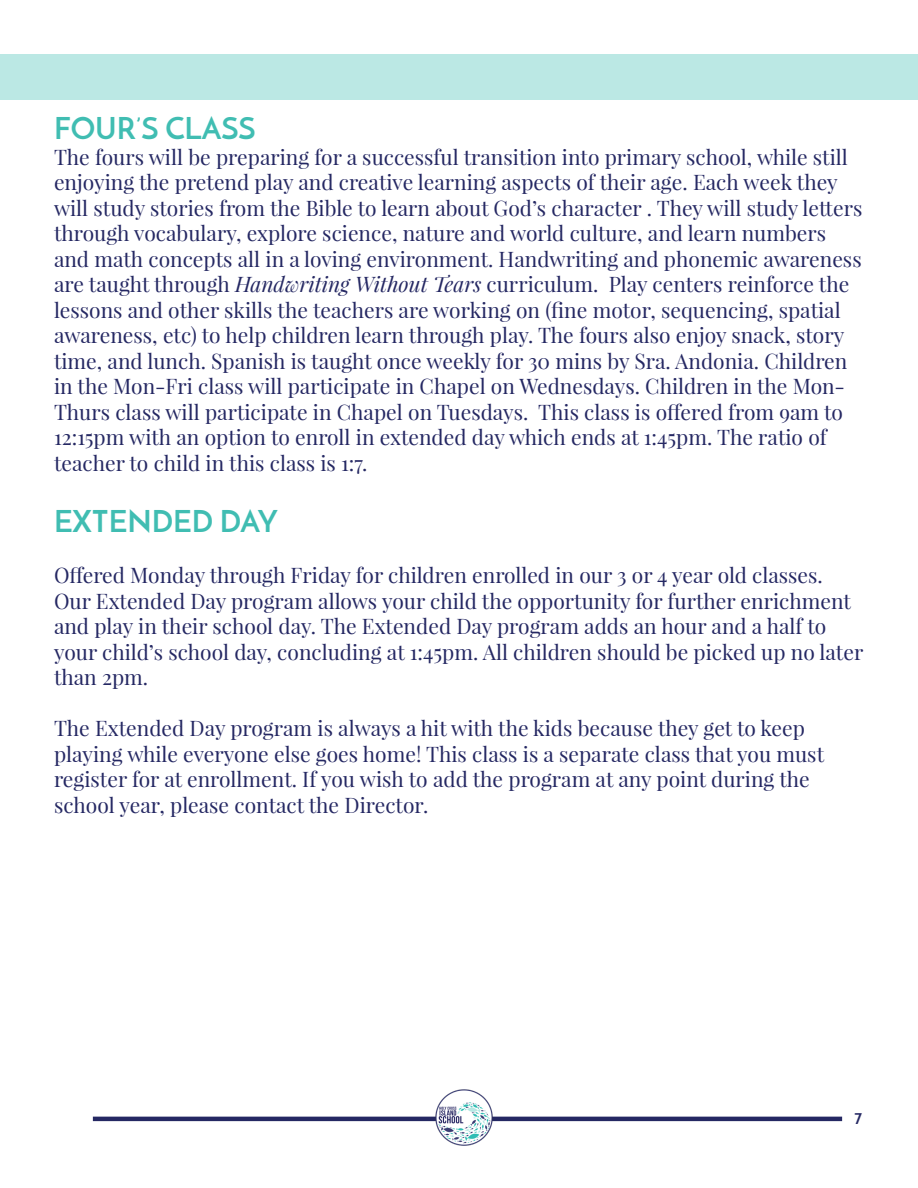
<style>
.page{position:relative;width:918px;height:1188px;background:#fff}
.page>*{position:absolute;margin:0;border:0;box-sizing:border-box;transform-origin:0 0}
.Section_Heading{font:700 30px "Josefin Sans";color:#40bdb2}
.Normal_Text{font:21px/25.5px "Playfair Display";color:#252863}
.t1{font:700 16.5px "Josefin Sans";color:#252863}
.s1{font-style:italic}
</style>
<div class="page">
<hr style="left:93px;top:1117px;width:749px;height:4px;background:#252863">
<img style="left:434px;top:1089px;width:59px;height:57px">
<div style="left:0;top:54px;width:918px;height:45px;background:#bbe8e4"></div>
<p class="Section_Heading" style="left:54px;top:110px;width:203px">FOUR’S CLASS</p>
<p class="Normal_Text" style="left:54px;top:144px;width:810px">The fours will be preparing for a successful transition into primary school, while still enjoying the pretend play and creative learning aspects of their age. Each week they will study stories from the Bible to learn about God’s character . They will study letters through vocabulary, explore science, nature and world culture, and learn numbers and math concepts all in a loving environment. Handwriting and phonemic awareness are taught through <span class="s1">Handwriting Without Tears</span> curriculum. Play centers reinforce the lessons and other skills the teachers are working on (fine motor, sequencing, spatial awareness, etc) to help children learn through play. The fours also enjoy snack, story time, and lunch. Spanish is taught once weekly for 30 mins by Sra. Andonia. Children in the Mon-Fri class will participate in Chapel on Wednesdays. Children in the Mon-Thurs class will participate in Chapel on Tuesdays. This class is offered from 9am to 12:15pm with an option to enroll in extended day which ends at 1:45pm. The ratio of teacher to child in this class is 1:7.</p>
<p class="Section_Heading" style="left:54px;top:503px;width:225px">EXTENDED DAY</p>
<p class="Normal_Text" style="left:54px;top:562px;width:811px">Offered Monday through Friday for children enrolled in our 3 or 4 year old classes.<br>Our Extended Day program allows your child the opportunity for further enrichment and play in their school day. The Extended Day program adds an hour and a half to your child’s school day, concluding at 1:45pm. All children should be picked up no later than 2pm.</p>
<p class="Normal_Text" style="left:54px;top:715px;width:772px">The Extended Day program is always a hit with the kids because they get to keep playing while everyone else goes home! This class is a separate class that you must register for at enrollment. If you wish to add the program at any point during the school year, please contact the Director.</p>
<p class="t1" style="left:855px;top:1108px;width:9px">7</p>
</div>
